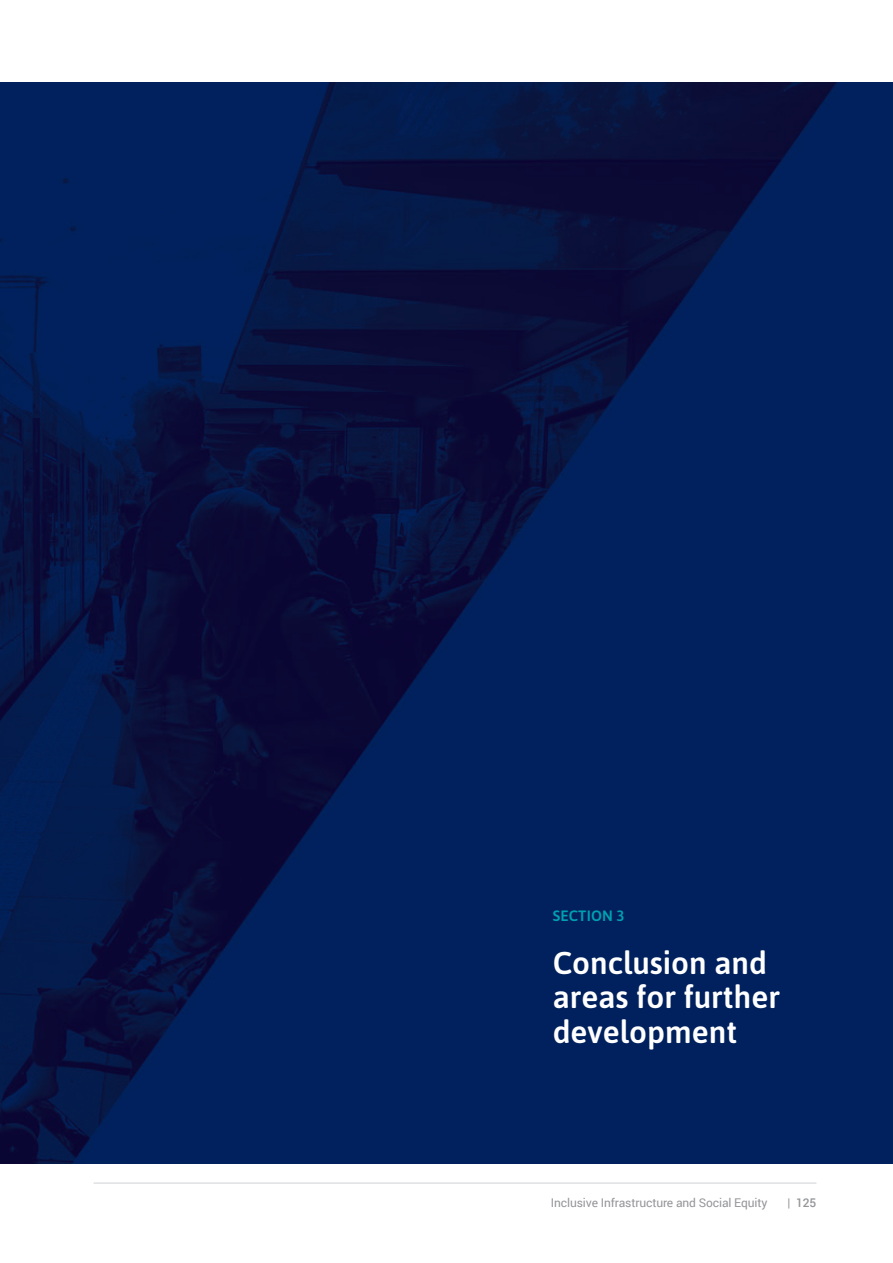
<style>
.page{position:relative;width:893px;height:1263px;background:#fff}
.page>*{position:absolute;margin:0;border:0;box-sizing:border-box;transform-origin:0 0}
.Lvl2_Sub_heading{font:500 31.5px/34.5px "Asap";color:#fff}
.Lvl2_Sub_heading-2{font:500 15px "Asap";letter-spacing:.01em;color:#00a0b0}
.t1{font:12px "Roboto";letter-spacing:-.01em;color:#939598}
.t2{font:500 12px "Roboto";color:#939598}
.s1{font-weight:400}
</style>
<div class="page">
<img style="left:0;top:83px;width:893px;height:1080px">
<hr style="left:94px;top:1183px;width:722px;height:1px;background:#d1d2d4">
<p class="Lvl2_Sub_heading-2" style="left:553px;top:905px;width:73px">SECTION 3</p>
<p class="Lvl2_Sub_heading" style="left:553px;top:944px;width:229px">Conclusion and areas for further development</p>
<p class="t1" style="left:551px;top:1194px;width:218px">Inclusive Infrastructure and Social Equity</p>
<p class="t2" style="left:787px;top:1194px;width:30px"><span class="s1">|</span> 125</p>
</div>
